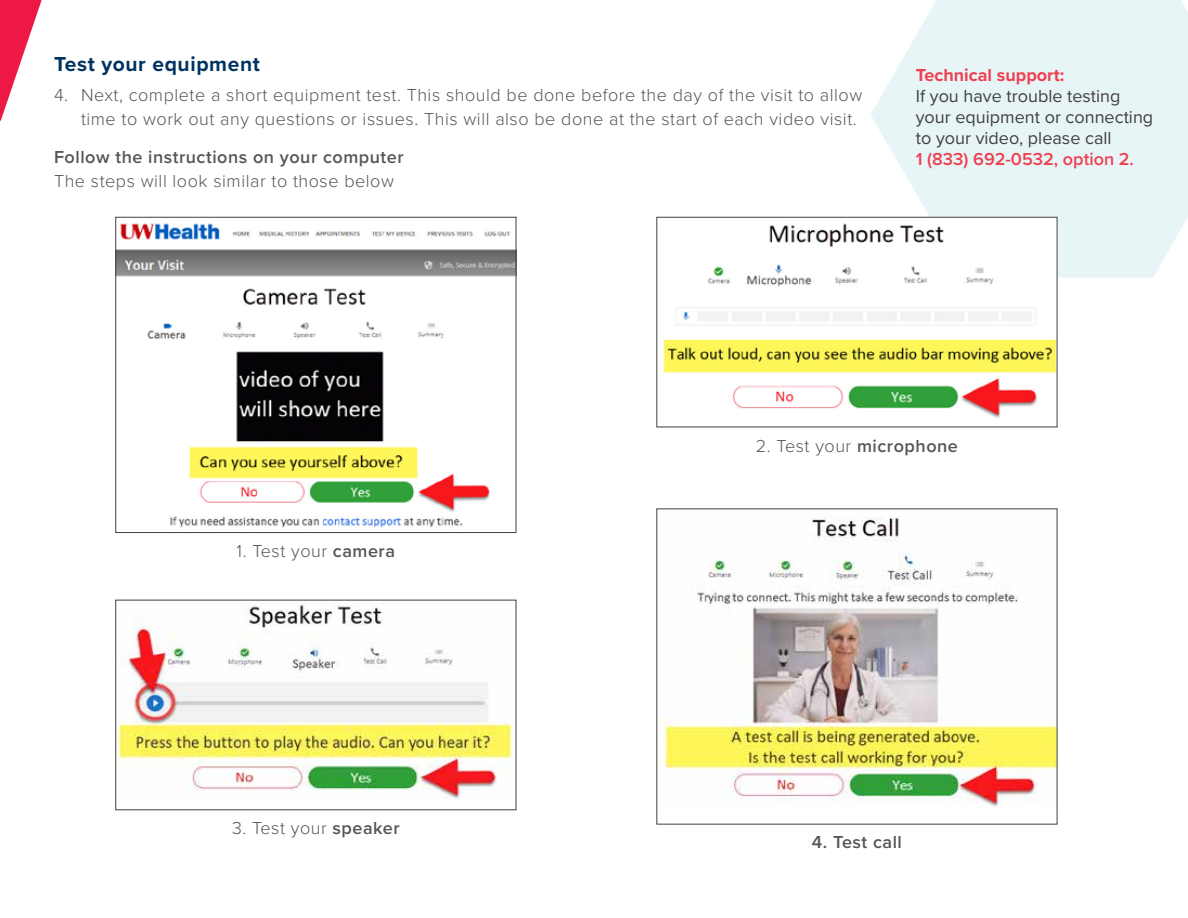
<style>
.page{position:relative;width:1188px;height:918px;background:#fff}
.page>*{position:absolute;margin:0;border:0;box-sizing:border-box;transform-origin:0 0}
.t1{font:700 21px "Proxima Nova";letter-spacing:.03em;color:#003262}
.t2{font:300 18px/24px "Proxima Nova";letter-spacing:.03em;color:#565659}
.t3{font:18px/21px "Proxima Nova";color:#414042}
.t4{font:600 18px "Proxima Nova";letter-spacing:.03em;color:#565659}
.t5{font:600 18px "Proxima Nova";color:#ef4051}
.t6{font:700 18px "Proxima Nova";color:#ef4051}
.s1{font-weight:600}
</style>
<div class="page">
<svg style="left:0;top:0;width:42px;height:122px"></svg>
<svg style="left:870px;top:0;width:318px;height:278px;fill:#e8f5f7"></svg>
<img style="left:118px;top:223px;width:396px;height:305px">
<div style="left:116px;top:217px;width:400px;height:316px;border:1px solid #414042"></div>
<img style="left:663px;top:219px;width:392px;height:199px">
<div style="left:657px;top:217px;width:400px;height:210px;border:1px solid #414042"></div>
<img style="left:118px;top:602px;width:396px;height:197px">
<div style="left:116px;top:600px;width:400px;height:210px;border:1px solid #414042"></div>
<img style="left:662px;top:517px;width:393px;height:290px">
<p class="t1" style="left:54px;top:48px;width:207px">Test your equipment</p>
<p class="t2" style="left:81px;top:82px;width:783px;text-indent:-27px">4. Next, complete a short equipment test. This should be done before the day of the visit to allow time to work out any questions or issues. This will also be done at the start of each video visit.</p>
<p class="t4" style="left:54px;top:143px;width:351px">Follow the instructions on your computer</p>
<p class="t2" style="left:54px;top:168px;width:342px">The steps will look similar to those below</p>
<p class="t6" style="left:916px;top:61px;width:150px">Technical support:</p>
<p class="t3" style="left:916px;top:85px;width:239px">If you have trouble testing your equipment or connecting to your video, please call</p>
<p class="t5" style="left:916px;top:146px;width:220px">1 (833) 692-0532, option 2.</p>
<p class="t2" style="left:237px;top:538px;width:160px">1. Test your <span class="s1">camera</span></p>
<p class="t2" style="left:232px;top:815px;width:169px">3. Test your <span class="s1">speaker</span></p>
<p class="t2" style="left:756px;top:433px;width:204px">2. Test your <span class="s1">microphone</span></p>
<p class="t4" style="left:812px;top:829px;width:92px">4. Test call</p>
</div>
